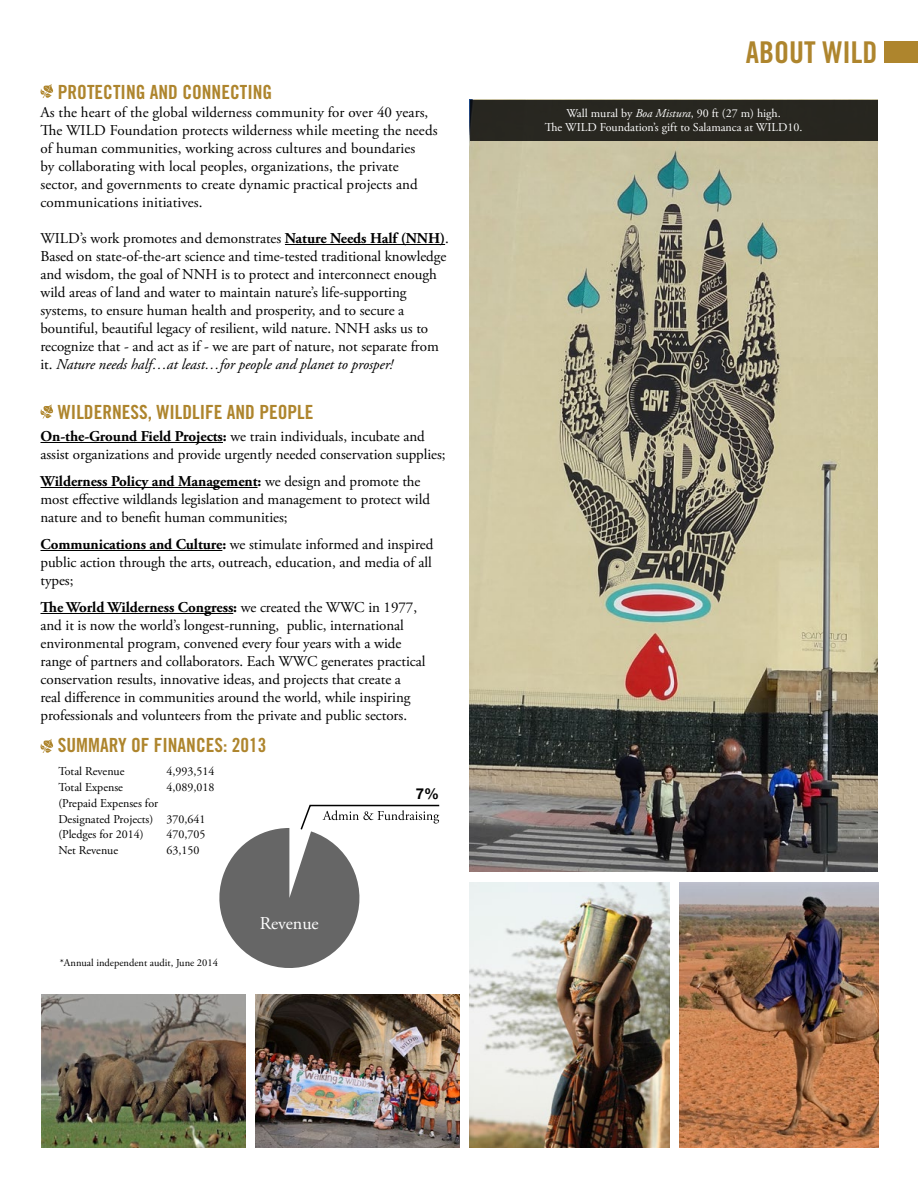
<style>
.page{position:relative;width:918px;height:1188px;background:#fff}
.page>*{position:absolute;margin:0;border:0;box-sizing:border-box;transform-origin:0 0}
.t1{font:30px "Trade Gothic LT Std Bd Cn 20";color:#ae852d}
.t2{font:19.5px "Trade Gothic LT Std Bd Cn 20";color:#ae852d}
.t3{font:18px "Adobe Garamond Pro";color:#fff}
.t4{font:15px/18px "Adobe Garamond Pro";letter-spacing:-.005em;color:#000}
.t5{font:700 15px "Helvetica Neue";color:#000}
.t6{font:12px/15.8px "Adobe Garamond Pro";color:#000}
.t7{font:12px/13.5px "Adobe Garamond Pro";color:#fff;text-align:center}
.t8{font:10.5px "Adobe Garamond Pro";color:#000}
.s1{font-weight:700}
.s2{font-style:italic}
</style>
<div class="page">
<img style="left:470px;top:882px;width:199px;height:266px">
<img style="left:42px;top:995px;width:203px;height:153px">
<img style="left:680px;top:882px;width:198px;height:266px">
<img style="left:255px;top:995px;width:204px;height:153px">
<hr style="left:285px;top:244px;width:160px;height:1px;background:#000">
<hr style="left:40px;top:442px;width:183px;height:1px;background:#000">
<hr style="left:40px;top:487px;width:218px;height:1px;background:#000">
<hr style="left:40px;top:550px;width:182px;height:1px;background:#000">
<hr style="left:40px;top:613px;width:193px;height:1px;background:#000">
<svg style="left:219px;top:804px;width:221px;height:164px"></svg>
<img style="left:470px;top:140px;width:408px;height:732px">
<div style="left:470px;top:100px;width:408px;height:40px;background:#282720"></div>
<svg style="left:40px;top:84px;width:14px;height:14px"></svg>
<svg style="left:40px;top:404px;width:14px;height:15px"></svg>
<svg style="left:40px;top:739px;width:14px;height:14px"></svg>
<div style="left:884px;top:42px;width:34px;height:21px;background:#ae852d"></div>
<h2 class="t2" style="left:58px;top:80px;width:216px">PROTECTING AND CONNECTING</h2>
<p class="t4" style="left:40px;top:104px;width:399px">As the heart of the global wilderness community for over 40 years, The WILD Foundation protects wilderness while meeting the needs of human communities, working across cultures and boundaries<br>by collaborating with local peoples, organizations, the private sector, and governments to create dynamic practical projects and communications initiatives.</p>
<p class="t4" style="left:40px;top:230px;width:410px">WILD’s work promotes and demonstrates <span class="s1">Nature Needs Half (NNH)</span>.<br>Based on state-of-the-art science and time-tested traditional knowledge and wisdom, the goal of NNH is to protect and interconnect enough wild areas of land and water to maintain nature’s life-supporting systems, to ensure human health and prosperity, and to secure a bountiful, beautiful legacy of resilient, wild nature. NNH asks us to recognize that - and act as if - we are part of nature, not separate from it. <span class="s2">Nature needs half…at least…for people and planet to prosper!</span></p>
<h2 class="t2" style="left:58px;top:400px;width:257px">WILDERNESS, WILDLIFE AND PEOPLE</h2>
<p class="t4" style="left:40px;top:428px;width:407px"><span class="s1">On-the-Ground Field Projects:</span> we train individuals, incubate and assist organizations and provide urgently needed conservation supplies;</p>
<p class="t4" style="left:40px;top:473px;width:391px"><span class="s1">Wilderness Policy and Management:</span> we design and promote the most effective wildlands legislation and management to protect wild nature and to benefit human communities;</p>
<p class="t4" style="left:40px;top:536px;width:394px;text-align:justify"><span class="s1">Communications and Culture:</span> we stimulate informed and inspired public action through the arts, outreach, education, and media of all types;</p>
<p class="t4" style="left:40px;top:599px;width:387px"><span class="s1">The World Wilderness Congress:</span> we created the WWC in 1977, and it is now the world’s longest-running, public, international environmental program, convened every four years with a wide range of partners and collaborators. Each WWC generates practical conservation results, innovative ideas, and projects that create a<br>real difference in communities around the world, while inspiring professionals and volunteers from the private and public sectors.</p>
<h2 class="t2" style="left:58px;top:733px;width:210px">SUMMARY OF FINANCES: 2013</h2>
<p class="t6" style="left:58px;top:764px;width:68px">Total Revenue</p>
<p class="t6" style="left:166px;top:764px;width:49px">4,993,514</p>
<p class="t6" style="left:58px;top:780px;width:66px">Total Expense</p>
<p class="t6" style="left:166px;top:780px;width:49px">4,089,018</p>
<p class="t6" style="left:58px;top:796px;width:148px">(Prepaid Expenses for<br>Designated Projects) 370,641 (Pledges for 2014)</p>
<p class="t6" style="left:166px;top:827px;width:40px">470,705</p>
<p class="t6" style="left:58px;top:843px;width:61px">Net Revenue</p>
<p class="t6" style="left:166px;top:843px;width:34px">63,150</p>
<p class="t8" style="left:60px;top:957px;width:160px">*Annual independent audit, June 2014</p>
<p class="t3" style="left:260px;top:912px;width:61px">Revenue</p>
<p class="t5" style="left:416px;top:784px;width:25px">7%</p>
<h1 class="t1" style="left:746px;top:34px;width:133px">ABOUT WILD</h1>
<p class="t7" style="left:545px;top:107px;width:259px">Wall mural by <span class="s2">Boa Mistura</span>, 90 ft (27 m) high.<br>The WILD Foundation’s gift to Salamanca at WILD10.</p>
</div>
